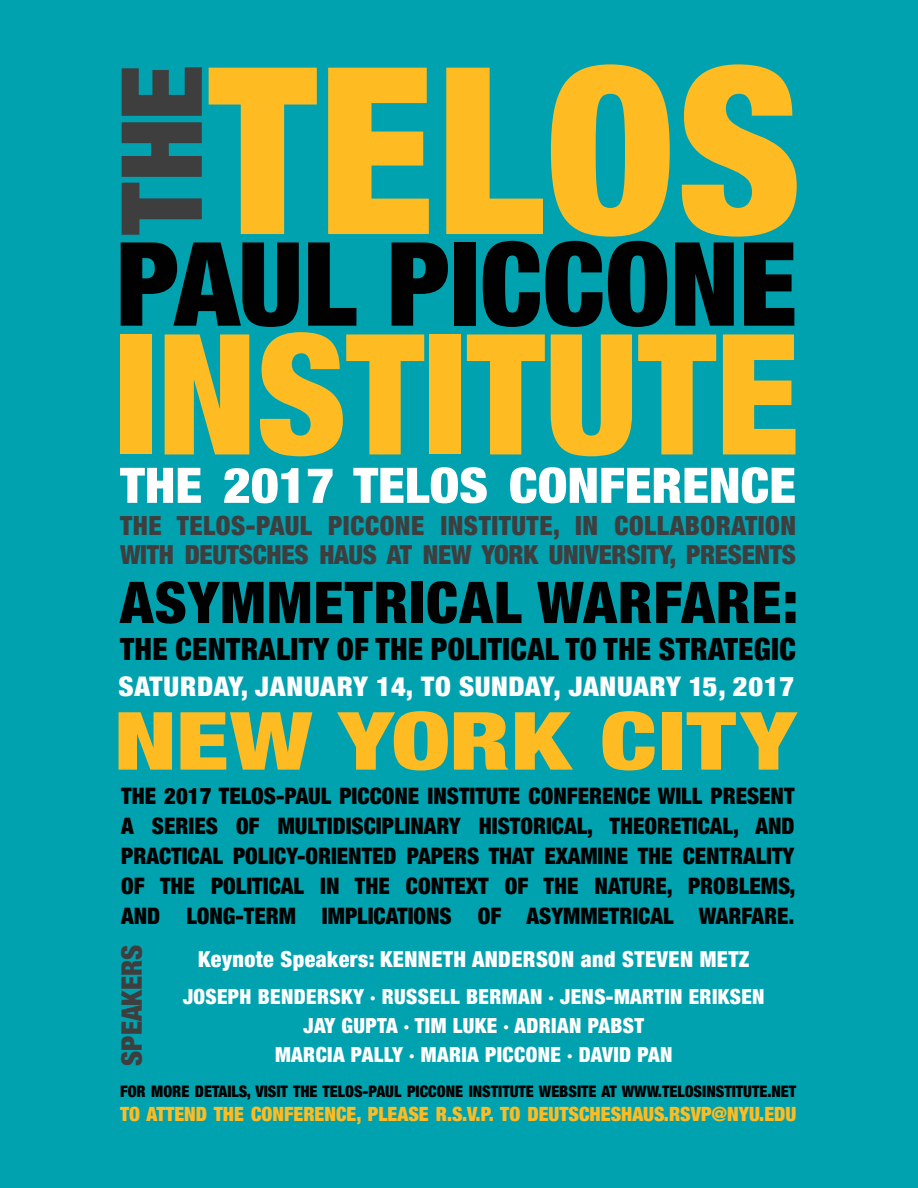
<style>
.page{position:relative;width:918px;height:1188px;background:#00a2af}
.page>*{position:absolute;margin:0;border:0;box-sizing:border-box;transform-origin:0 0}
.t1{font:900 condensed 232.95px "Helvetica Neue";letter-spacing:.005em;color:#ffbc22}
.t2{font:900 condensed 168px "Helvetica Neue";color:#ffbc22}
.t3{font:900 condensed 116.55px "Helvetica Neue";color:#010101}
.t4{font:900 condensed 112.2px "Helvetica Neue";color:#3e3e3f}
.t5{font:900 condensed 80.25px "Helvetica Neue";letter-spacing:.01em;color:#ffbc22;scale:1.32 1}
.t6{font:900 condensed 57.6px "Helvetica Neue";letter-spacing:.02em;color:#010101;scale:1.04 1}
.t7{font:900 condensed 49.05px "Helvetica Neue";color:#fff;scale:1.09 1}
.t8{font:900 condensed 30.6px "Helvetica Neue";letter-spacing:.01em;color:#010101}
.t9{font:900 condensed 28.2px "Helvetica Neue";color:#3e3e3f}
.t10{font:900 condensed 27px "Helvetica Neue";letter-spacing:.02em;color:#fff;scale:1.05 1}
.t11{font:900 condensed 26.4px/29.4px "Helvetica Neue";letter-spacing:-.01em;color:#3e3e3f}
.t12{font:900 condensed 22.65px/30px "Helvetica Neue";color:#010101;text-align:justify}
.t13{font:900 condensed 22.05px "Helvetica Neue";letter-spacing:.02em;color:#fff}
.t14{font:900 condensed 20.85px/28.8px "Helvetica Neue";letter-spacing:.02em;color:#fff;text-align:center}
.t15{font:900 condensed 19.65px "Helvetica Neue";color:#ffbc22}
.t16{font:900 condensed 15.9px "Helvetica Neue";color:#010101}
</style>
<div class="page">
<p class="t1" style="left:209px;top:-41px;width:595px">TELOS</p>
<p class="t4" style="left:70px;top:235px;width:172px;rotate:-90deg">THE</p>
<p class="t3" style="left:116px;top:188px;width:682px">PAUL PICCONE</p>
<p class="t2" style="left:114px;top:256px;width:687px">INSTITUTE</p>
<p class="t7" style="left:120px;top:445px;width:622px">THE 2017 TELOS CONFERENCE</p>
<p class="t11" style="left:120px;top:509px;width:678px">THE TELOS-PAUL PICCONE INSTITUTE, IN COLLABORATION<br>WITH DEUTSCHES HAUS AT NEW YORK UNIVERSITY, PRESENTS</p>
<p class="t6" style="left:120px;top:555px;width:654px">ASYMMETRICAL WARFARE:</p>
<p class="t8" style="left:120px;top:624px;width:677px">THE CENTRALITY OF THE POLITICAL TO THE STRATEGIC</p>
<p class="t10" style="left:118px;top:664px;width:645px">SATURDAY, JANUARY 14, TO SUNDAY, JANUARY 15, 2017</p>
<p class="t5" style="left:114px;top:675px;width:518px">NEW YORK CITY</p>
<p class="t12" style="left:121px;top:779px;width:676px">THE 2017 TELOS-PAUL PICCONE INSTITUTE CONFERENCE WILL PRESENT A SERIES OF MULTIDISCIPLINARY HISTORICAL, THEORETICAL, AND PRACTICAL POLICY-ORIENTED PAPERS THAT EXAMINE THE CENTRALITY OF THE POLITICAL IN THE CONTEXT OF THE NATURE, PROBLEMS, AND LONG-TERM IMPLICATIONS OF ASYMMETRICAL WARFARE.</p>
<p class="t9" style="left:109px;top:1066px;width:123px;rotate:-90deg">SPEAKERS</p>
<p class="t13" style="left:198px;top:941px;width:553px">Keynote Speakers: KENNETH ANDERSON and STEVEN METZ</p>
<p class="t14" style="left:183px;top:981px;width:583px">JOSEPH BENDERSKY · RUSSELL BERMAN · JENS-MARTIN ERIKSEN<br>JAY GUPTA · TIM LUKE · ADRIAN PABST<br>MARCIA PALLY · MARIA PICCONE · DAVID PAN</p>
<p class="t16" style="left:120px;top:1079px;width:678px">FOR MORE DETAILS, VISIT THE TELOS-PAUL PICCONE INSTITUTE WEBSITE AT WWW.TELOSINSTITUTE.NET</p>
<p class="t15" style="left:120px;top:1098px;width:678px">TO ATTEND THE CONFERENCE, PLEASE R.S.V.P. TO DEUTSCHESHAUS.RSVP@NYU.EDU</p>
</div>
